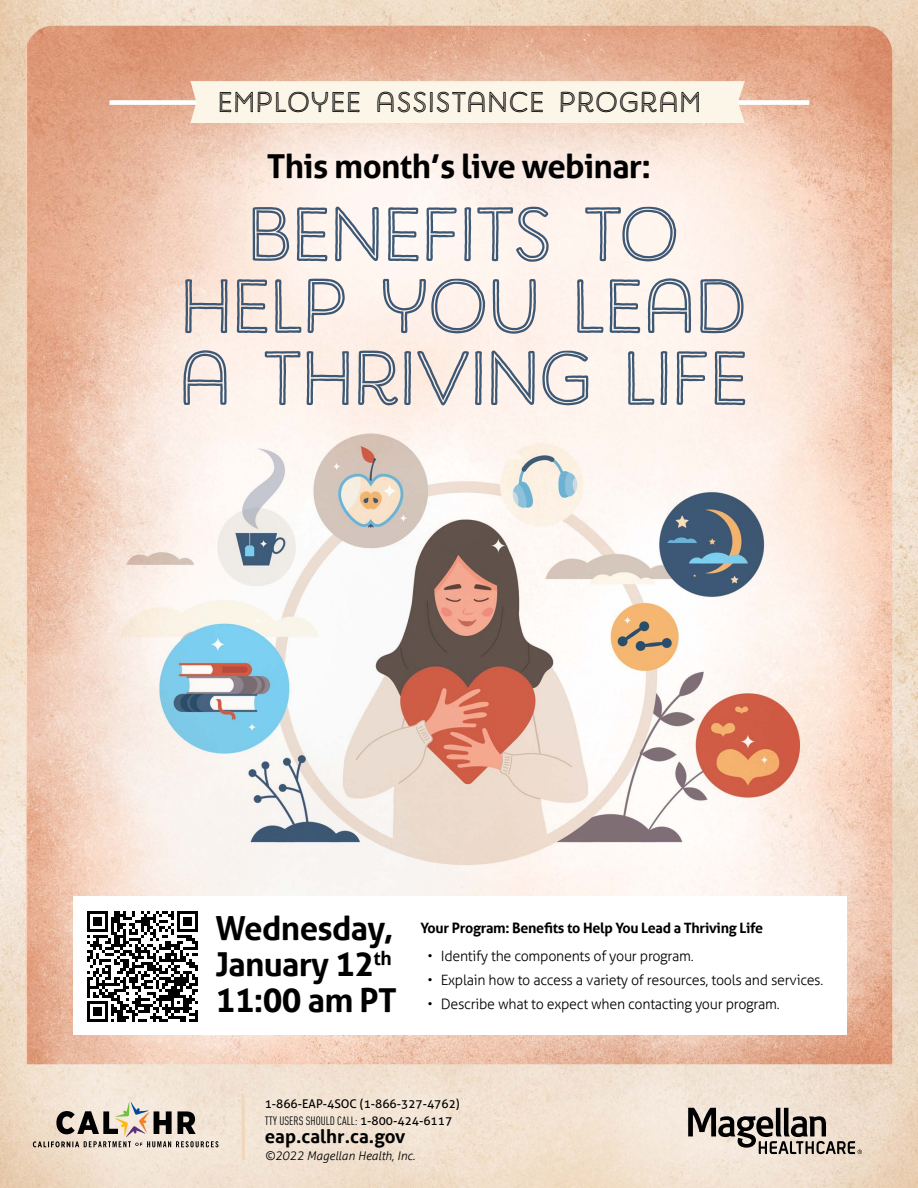
<style>
.page{position:relative;width:918px;height:1188px;background:#fff}
.page>*{position:absolute;margin:0;border:0;box-sizing:border-box;transform-origin:0 0}
.H1_Topic_Article_Tit{font:76.2px/72px "Harman Retro Inline";color:#3c5875;text-align:center}
.Paragraph{font:700 33px/36px "Aller";letter-spacing:-.02em;color:#000}
.t1{font:28.5px "Harman Retro Inline";letter-spacing:.05em;color:#000}
.Footer_-_URL{font:700 18.75px "Aller";color:#000}
.t2{font:300 14.25px "Aller";letter-spacing:-.02em;color:#000}
.Paragraph-2{font:700 14.25px "Aller";letter-spacing:-.02em;color:#000}
.Footer_-_TTY{font:condensed 12px "DIN Pro";color:#000}
.Footer_-_Phone_Numbe{font:12px "Aller";color:#000}
.Footer_-_Copyright{font:italic 300 12px "Aller";color:#000}
.s1{font-family:"Aller";font-stretch:normal}
</style>
<div class="page">
<img style="left:0;top:0;width:918px;height:1188px">
<div style="left:110px;top:100px;width:699px;height:5px;background:#fff"></div>
<div style="left:190px;top:81px;width:555px;height:42px;background:#fbf6e7"></div>
<div style="left:73px;top:896px;width:773px;height:139px;background:#fff"></div>
<svg style="left:87px;top:911px;width:111px;height:111px"></svg>
<svg style="left:33px;top:1102px;width:186px;height:45px;background:#bfb4a7"></svg>
<svg style="left:240px;top:1091px;width:7px;height:72px"></svg>
<svg style="left:688px;top:1108px;width:174px;height:46px;background:#a79d93"></svg>
<p class="t1" style="left:218px;top:86px;width:484px">EMPLOYEE ASSISTANCE PROGRAM</p>
<p class="Paragraph" style="left:267px;top:148px;width:386px">This month’s live webinar:</p>
<h1 class="H1_Topic_Article_Tit" style="left:179px;top:199px;width:571px">BENEFITS TO<br>HELP YOU LEAD<br>A THRIVING LIFE</h1>
<p class="Paragraph" style="left:216px;top:911px;width:183px">Wednesday,<br>January 12<sup>th<br></sup>11:00 am PT</p>
<p class="Paragraph-2" style="left:421px;top:919px;width:344px">Your Program: Benefits to Help You Lead a Thriving Life</p>
<p class="t2" style="left:427px;top:947px;width:268px">• Identify the components of your program.</p>
<p class="t2" style="left:427px;top:971px;width:398px">• Explain how to access a variety of resources, tools and services.</p>
<p class="t2" style="left:427px;top:995px;width:354px">• Describe what to expect when contacting your program.</p>
<p class="Footer_-_Phone_Numbe" style="left:265px;top:1096px;width:197px">1-866-EAP-4SOC (1-866-327-4762)</p>
<p class="Footer_-_TTY" style="left:265px;top:1112px;width:189px">TTY USERS SHOULD CALL: <span class="s1">1-800-424-6117</span></p>
<p class="Footer_-_URL" style="left:265px;top:1125px;width:142px">eap.calhr.ca.gov</p>
<p class="Footer_-_Copyright" style="left:265px;top:1149px;width:152px">©2022 Magellan Health, Inc.</p>
</div>
